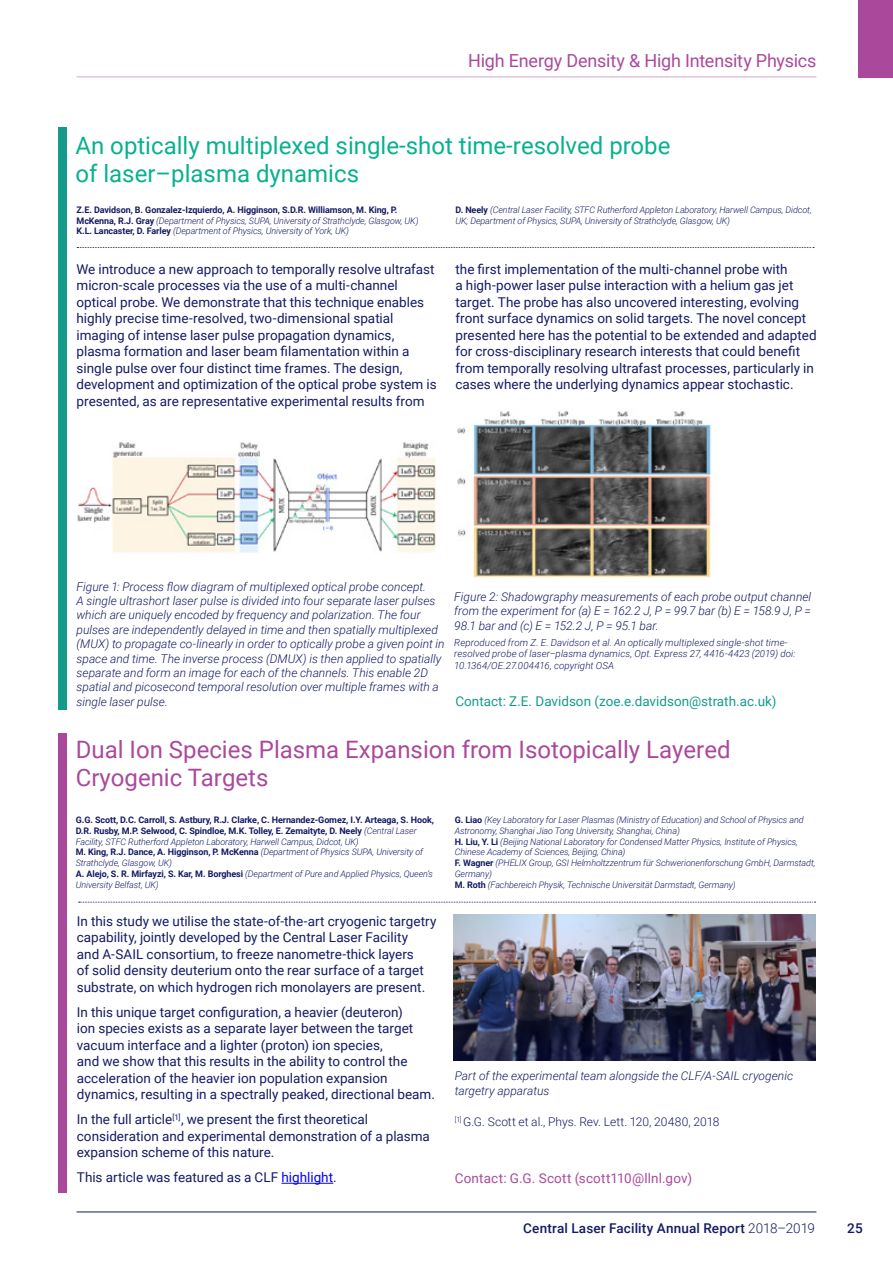
<style>
.page{position:relative;width:893px;height:1263px;background:#fff}
.page>*{position:absolute;margin:0;border:0;box-sizing:border-box;transform-origin:0 0}
.t1{font:24px/28.8px "Roboto";color:#07b18f}
.t2{font:24px/28.8px "Roboto";color:#aa499b}
.t3{font:18px "Roboto";letter-spacing:-.01em;color:#aa499b}
.t4{font:13.5px/16.5px "Roboto";color:#141b64}
.t5{font:13.5px "Roboto";color:#169b8b}
.t6{font:500 13.5px "Roboto";letter-spacing:.015em;color:#141b64}
.t7{font:13.5px "Roboto";letter-spacing:.01em;color:#aa499b}
.t8{font:italic 300 12px/14.4px "Roboto";color:#141b64}
.t9{font:300 12px "Roboto";color:#141b64}
.t10{font:italic 300 9.75px/11.7px "Roboto";letter-spacing:.01em;color:#141b64}
.t11{font:700 9px/10.8px "Roboto";letter-spacing:-.01em;color:#141b64}
.t12{font:italic 300 9px/10.8px "Roboto";letter-spacing:-.01em;color:#141b64}
.s1{font-weight:300;font-style:italic}
.s2{font-weight:700;font-style:normal}
.s3{color:#00f}
.s4{font-weight:300}
</style>
<div class="page">
<hr style="left:77px;top:1211px;width:739px;height:1px;background:#141b64">
<hr style="left:77px;top:77px;width:739px;height:1px;background:#aa499b">
<div style="left:858px;top:0;width:35px;height:77px;background:#aa499b"></div>
<svg style="left:77px;top:247px;width:737px;height:1px"></svg>
<img style="left:77px;top:442px;width:359px;height:111px">
<img style="left:457px;top:411px;width:254px;height:166px">
<div style="left:58px;top:128px;width:9px;height:582px;background:#169b8b"></div>
<hr style="left:281px;top:1183px;width:52px;height:1px;background:#00f">
<svg style="left:79px;top:902px;width:736px;height:1px"></svg>
<img style="left:454px;top:915px;width:361px;height:145px">
<div style="left:58px;top:733px;width:9px;height:460px;background:#aa499b"></div>
<h2 class="t3" style="left:468px;top:48px;width:350px">High Energy Density &amp; High Intensity Physics</h2>
<h1 class="t1" style="left:75px;top:130px;width:596px">An optically multiplexed single-shot time-resolved probe of laser–plasma dynamics</h1>
<p class="t11" style="left:77px;top:204px;width:344px">Z.E. Davidson, B. Gonzalez-Izquierdo, A. Higginson, S.D.R. Williamson, M. King, P.<br>McKenna, R.J. Gray <span class="s1">(Department of Physics, SUPA, University of Strathclyde, Glasgow, UK)<br></span>K.L. Lancaster, D. Farley <span class="s1">(Department of Physics, University of York, UK)</span></p>
<p class="t12" style="left:455px;top:204px;width:358px"><span class="s2">D. Neely</span> (Central Laser Facility, STFC Rutherford Appleton Laboratory, Harwell Campus, Didcot,<br>UK; Department of Physics, SUPA, University of Strathclyde, Glasgow, UK)</p>
<p class="t4" style="left:77px;top:260px;width:362px">We introduce a new approach to temporally resolve ultrafast micron-scale processes via the use of a multi-channel optical probe. We demonstrate that this technique enables highly precise time-resolved, two-dimensional spatial imaging of intense laser pulse propagation dynamics, plasma formation and laser beam filamentation within a single pulse over four distinct time frames. The design, development and optimization of the optical probe system is presented, as are representative experimental results from</p>
<p class="t4" style="left:455px;top:260px;width:363px">the first implementation of the multi-channel probe with<br>a high-power laser pulse interaction with a helium gas jet target. The probe has also uncovered interesting, evolving front surface dynamics on solid targets. The novel concept presented here has the potential to be extended and adapted for cross-disciplinary research interests that could benefit from temporally resolving ultrafast processes, particularly in cases where the underlying dynamics appear stochastic.</p>
<p class="t8" style="left:77px;top:579px;width:370px">Figure 1: Process flow diagram of multiplexed optical probe concept.<br>A single ultrashort laser pulse is divided into four separate laser pulses which are uniquely encoded by frequency and polarization. The four pulses are independently delayed in time and then spatially multiplexed (MUX) to propagate co-linearly in order to optically probe a given point in space and time. The inverse process (DMUX) is then applied to spatially separate and form an image for each of the channels. This enable 2D spatial and picosecond temporal resolution over multiple frames with a single laser pulse.</p>
<h1 class="t2" style="left:76px;top:734px;width:656px">Dual Ion Species Plasma Expansion from Isotopically Layered<br>Cryogenic Targets</h1>
<p class="t8" style="left:454px;top:589px;width:358px;text-align:justify">Figure 2: Shadowgraphy measurements of each probe output channel from the experiment for (a) E = 162.2 J, P = 99.7 bar (b) E = 158.9 J, P = 98.1 bar and (c) E = 152.2 J, P = 95.1 bar.</p>
<p class="t10" style="left:454px;top:636px;width:343px">Reproduced from Z. E. Davidson et al. An optically multiplexed single-shot time&shy;resolved probe of laser–plasma dynamics, Opt. Express 27, 4416-4423 (2019) doi:<br>10.1364/OE.27.004416, copyright OSA</p>
<p class="t5" style="left:455px;top:691px;width:323px">Contact: Z.E. Davidson (zoe.e.davidson@strath.ac.uk)</p>
<p class="t11" style="left:76px;top:814px;width:360px">G.G. Scott, D.C. Carroll, S. Astbury, R.J. Clarke, C. Hernandez-Gomez, I.Y. Arteaga, S. Hook, D.R. Rusby, M.P. Selwood, C. Spindloe, M.K. Tolley, E. Zemaityte, D. Neely <span class="s1">(Central Laser Facility, STFC Rutherford Appleton Laboratory, Harwell Campus, Didcot, UK)<br></span>M. King, R.J. Dance, A. Higginson, P. McKenna <span class="s1">(Department of Physics SUPA, University of Strathclyde, Glasgow, UK)<br></span>A. Alejo, S. R. Mirfayzi, S. Kar, M. Borghesi <span class="s1">(Department of Pure and Applied Physics, Queen’s University Belfast, UK)</span></p>
<p class="t12" style="left:455px;top:814px;width:362px"><span class="s2">G. Liao</span> (Key Laboratory for Laser Plasmas (Ministry of Education) and School of Physics and Astronomy, Shanghai Jiao Tong University, Shanghai, China)<br><span class="s2">H. Liu, Y. Li</span> (Beijing National Laboratory for Condensed Matter Physics, Institute of Physics, Chinese Academy of Sciences, Beijing, China)<br><span class="s2">F. Wagner</span> (PHELIX Group, GSI Helmholtzzentrum für Schwerionenforschung GmbH, Darmstadt, Germany)<br><span class="s2">M. Roth</span> (Fachbereich Physik, Technische Universität Darmstadt, Germany)</p>
<p class="t4" style="left:77px;top:912px;width:361px">In this study we utilise the state-of-the-art cryogenic targetry capability, jointly developed by the Central Laser Facility<br>and A-SAIL consortium, to freeze nanometre-thick layers<br>of solid density deuterium onto the rear surface of a target substrate, on which hydrogen rich monolayers are present.</p>
<p class="t4" style="left:77px;top:1003px;width:360px">In this unique target configuration, a heavier (deuteron)<br>ion species exists as a separate layer between the target vacuum interface and a lighter (proton) ion species,<br>and we show that this results in the ability to control the acceleration of the heavier ion population expansion dynamics, resulting in a spectrally peaked, directional beam.</p>
<p class="t4" style="left:77px;top:1111px;width:355px">In the full article<sup>[1]</sup>, we present the first theoretical consideration and experimental demonstration of a plasma expansion scheme of this nature.</p>
<p class="t4" style="left:77px;top:1169px;width:262px">This article was featured as a CLF <span class="s3">highlight</span>.</p>
<p class="t7" style="left:455px;top:1168px;width:239px">Contact: G.G. Scott (scott110@llnl.gov)</p>
<p class="t8" style="left:455px;top:1068px;width:340px">Part of the experimental team alongside the CLF/A-SAIL cryogenic targetry apparatus</p>
<p class="t9" style="left:455px;top:1113px;width:266px"><sup>[1]</sup> G.G. Scott et al., Phys. Rev. Lett. 120, 20480, 2018</p>
<p class="t6" style="left:523px;top:1218px;width:293px">Central Laser Facility Annual Report <span class="s4">2018–2019</span></p>
<p class="t6" style="left:847px;top:1218px;width:17px">25</p>
</div>
